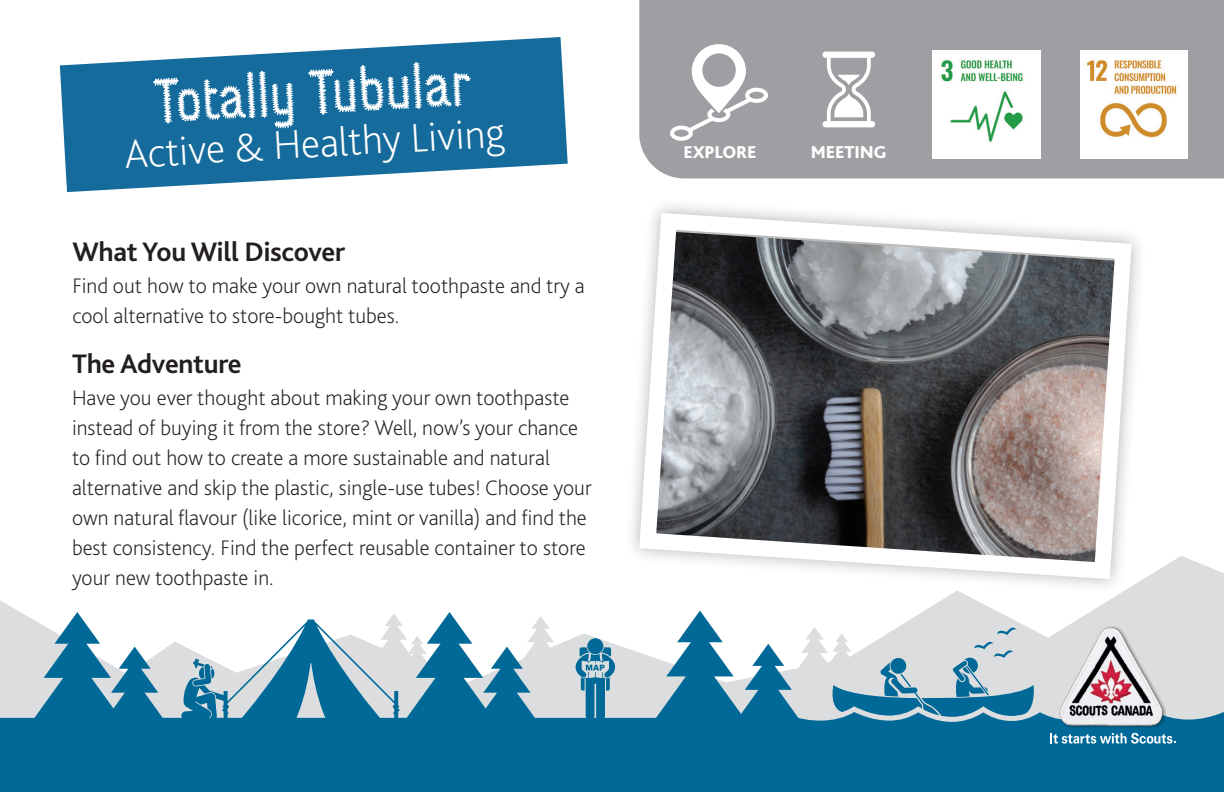
<style>
.page{position:relative;width:1224px;height:792px;background:#fff}
.page>*{position:absolute;margin:0;border:0;box-sizing:border-box;transform-origin:0 0}
.t1{font:62px "Conference Call BH Line Two";color:#fff}
.t2{font:200 42px "Bliss 2";color:#fff}
.t3{font:700 28px "Bliss 2";letter-spacing:-.01em;color:#231f20}
.t4{font:200 22px/30px "Bliss 2";color:#231f20}
.t5{font:800 18px "Bliss 2";letter-spacing:-.01em;color:#fff}
</style>
<div class="page">
<svg style="left:168px;top:556px;width:1056px;height:150px"></svg>
<div style="left:0;top:706px;width:1224px;height:86px;background:#006998"></div>
<svg style="left:0;top:600px;width:168px;height:150px"></svg>
<svg style="left:181px;top:612px;width:377px;height:110px"></svg>
<div style="left:587px;top:638px;width:16px;height:16px;background:#006998;border-radius:50%"></div>
<svg style="left:576px;top:647px;width:39px;height:73px;background:#649db8"></svg>
<svg style="left:655px;top:611px;width:382px;height:118px"></svg>
<div style="left:639px;top:0;width:585px;height:178px;background:#9d9fa2"></div>
<svg style="left:823px;top:52px;width:52px;height:75px"></svg>
<svg style="left:672px;top:128px;width:19px;height:11px"></svg>
<div style="left:670px;top:126px;width:23px;height:15px;border:4px solid #fff;border-radius:50%"></div>
<div style="left:747px;top:90px;width:19px;height:11px;background:#9d9fa2;border-radius:50%"></div>
<div style="left:745px;top:88px;width:23px;height:15px;border:4px solid #fff;border-radius:50%"></div>
<svg style="left:678px;top:41px;width:79px;height:98px"></svg>
<div style="left:702px;top:53px;width:34px;height:34px;background:#9d9fa2;border-radius:50%"></div>
<img style="left:1080px;top:50px;width:108px;height:108px">
<img style="left:933px;top:51px;width:108px;height:108px">
<img style="left:1048px;top:614px;width:127px;height:125px">
<svg style="left:1050px;top:733px;width:125px;height:11px"></svg>
<svg style="left:60px;top:37px;width:508px;height:155px;fill:#156b9b"></svg>
<div style="left:624px;top:198px;width:522px;height:396px;background:#fff"></div>
<svg style="left:632px;top:205px;width:508px;height:383px"></svg>
<h1 class="t1" style="left:153px;top:61px;width:317px;rotate:-3deg">Totally Tubular</h1>
<h2 class="t2" style="left:123px;top:127px;width:382px;rotate:-3deg">Active &amp; Healthy Living</h2>
<p class="t3" style="left:72px;top:234px;width:274px">What You Will Discover</p>
<p class="t4" style="left:72px;top:270px;width:514px">Find out how to make your own natural toothpaste and try a cool alternative to store-bought tubes.</p>
<p class="t3" style="left:72px;top:346px;width:171px">The Adventure</p>
<p class="t4" style="left:72px;top:382px;width:521px">Have you ever thought about making your own toothpaste instead of buying it from the store? Well, now’s your chance to find out how to create a more sustainable and natural alternative and skip the plastic, single-use tubes! Choose your own natural flavour (like licorice, mint or vanilla) and find the best consistency. Find the perfect reusable container to store your new toothpaste in.</p>
<p class="t5" style="left:683px;top:141px;width:150px">EXPLORE <sup>EXPLORE</sup></p>
</div>
